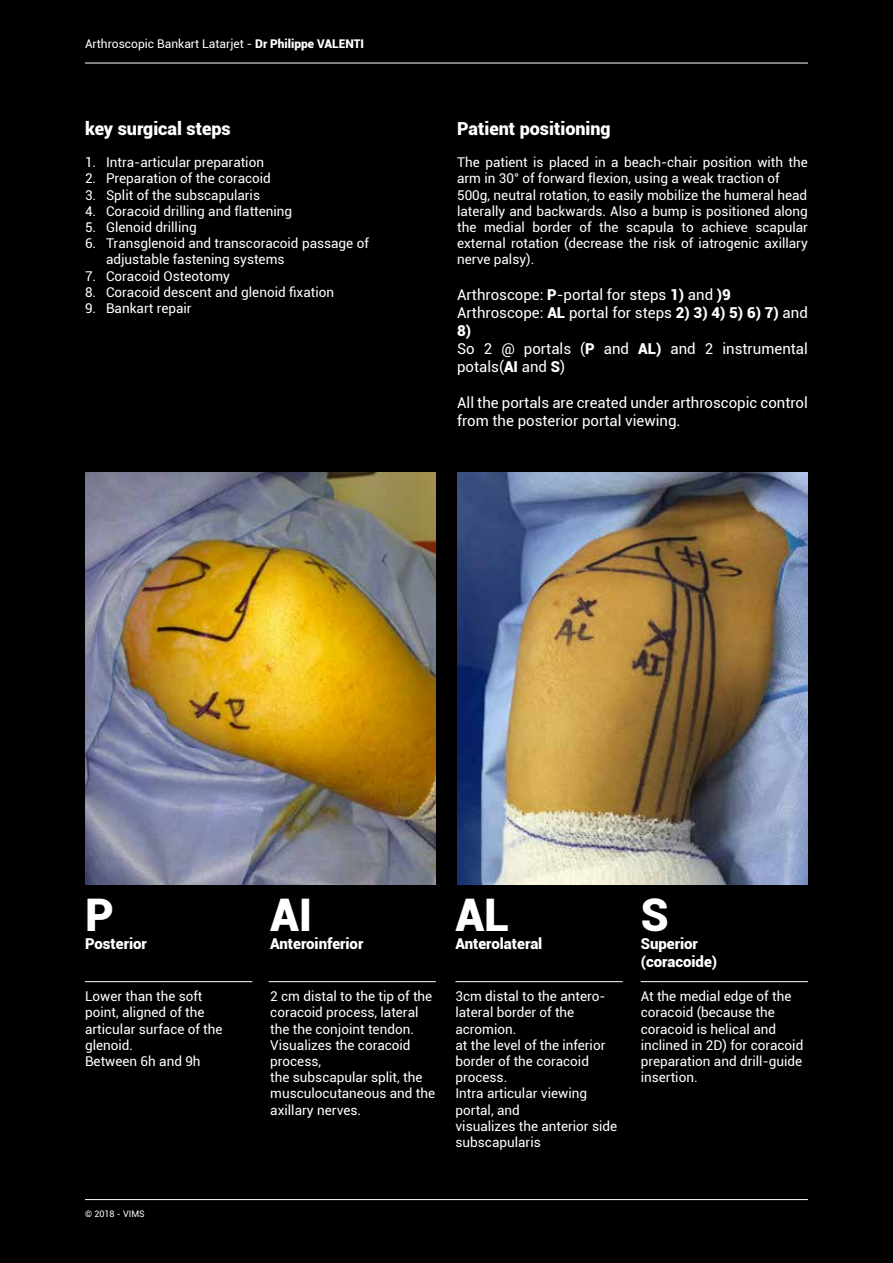
<style>
.page{position:relative;width:893px;height:1263px;background:#000}
.page>*{position:absolute;margin:0;border:0;box-sizing:border-box;transform-origin:0 0}
.t1{font:900 45px "Roboto";color:#fff}
.t2{font:900 18px "Roboto";color:#fff}
.t3{font:15px/18px "Roboto";color:#fff}
.t4{font:900 15px/18px "Roboto";color:#fff}
.t5{font:13.5px/16.2px "Roboto";color:#fff}
.t6{font:12px "Roboto";color:#fff}
.t7{font:9px "Roboto";color:#fff}
.s1{font-weight:900}
</style>
<div class="page">
<hr style="left:85px;top:1199px;width:723px;height:1px;background:#fff">
<hr style="left:85px;top:63px;width:723px;height:1px;background:#fff">
<hr style="left:85px;top:981px;width:167px;height:1px;background:#fff">
<hr style="left:269px;top:981px;width:167px;height:1px;background:#fff">
<hr style="left:455px;top:981px;width:168px;height:1px;background:#fff">
<hr style="left:641px;top:981px;width:167px;height:1px;background:#fff">
<img style="left:85px;top:472px;width:351px;height:412px">
<img style="left:457px;top:472px;width:351px;height:412px">
<p class="t6" style="left:85px;top:36px;width:281px">Arthroscopic Bankart Latarjet - <span class="s1">Dr Philippe VALENTI</span></p>
<h2 class="t2" style="left:85px;top:118px;width:147px">key surgical steps</h2>
<p class="t5" style="left:85px;top:154px;width:180px">1. Intra-articular preparation</p>
<p class="t5" style="left:85px;top:171px;width:187px">2. Preparation of the coracoid</p>
<p class="t5" style="left:85px;top:187px;width:177px">3. Split of the subscapularis</p>
<p class="t5" style="left:85px;top:203px;width:209px">4. Coracoid drilling and flattening</p>
<p class="t5" style="left:85px;top:219px;width:113px">5. Glenoid drilling</p>
<p class="t5" style="left:106px;top:235px;width:264px;text-indent:-21px">6. Transglenoid and transcoracoid passage of adjustable fastening systems</p>
<p class="t5" style="left:85px;top:268px;width:146px">7. Coracoid Osteotomy</p>
<p class="t5" style="left:85px;top:284px;width:251px">8. Coracoid descent and glenoid fixation</p>
<p class="t5" style="left:85px;top:300px;width:108px">9. Bankart repair</p>
<h2 class="t2" style="left:457px;top:118px;width:155px">Patient positioning</h2>
<p class="t5" style="left:457px;top:154px;width:352px">The patient is placed in a beach-chair position with the arm in 30° of forward flexion, using a weak traction of 500g, neutral rotation, to easily mobilize the humeral head laterally and backwards. Also a bump is positioned along the medial border of the scapula to achieve scapular external rotation (decrease the risk of iatrogenic axillary nerve palsy).</p>
<p class="t3" style="left:457px;top:286px;width:352px">Arthroscope: <span class="s1">P</span>-portal for steps <span class="s1">1)</span> and <span class="s1">)9<br></span>Arthroscope: <span class="s1">AL</span> portal for steps <span class="s1">2) 3) 4) 5) 6) 7)</span> and<br><span class="s1">8)<br></span>So 2 @ portals (<span class="s1">P</span> and <span class="s1">AL)</span> and 2 instrumental potals(<span class="s1">AI</span> and <span class="s1">S</span>)</p>
<p class="t3" style="left:457px;top:394px;width:352px">All the portals are created under arthroscopic control from the posterior portal viewing.</p>
<h1 class="t1" style="left:85px;top:889px;width:30px">P</h1>
<p class="t4" style="left:85px;top:935px;width:63px">Posterior</p>
<p class="t5" style="left:85px;top:988px;width:139px">Lower than the soft point, aligned of the articular surface of the glenoid.<br>Between 6h and 9h</p>
<p class="t7" style="left:85px;top:1208px;width:61px">© 2018 - VIMS</p>
<h1 class="t1" style="left:270px;top:889px;width:44px">AI</h1>
<p class="t4" style="left:270px;top:935px;width:95px">Anteroinferior</p>
<p class="t5" style="left:270px;top:988px;width:166px">2 cm distal to the tip of the coracoid process, lateral the the conjoint tendon.<br>Visualizes the coracoid process,<br>the subscapular split, the musculocutaneous and the axillary nerves.</p>
<h1 class="t1" style="left:455px;top:889px;width:55px">AL</h1>
<p class="t4" style="left:455px;top:935px;width:88px">Anterolateral</p>
<p class="t5" style="left:455px;top:988px;width:163px">3cm distal to the antero&shy;lateral border of the acromion.<br>at the level of the inferior border of the coracoid process.<br>Intra articular viewing portal, and<br>visualizes the anterior side subscapularis</p>
<h1 class="t1" style="left:641px;top:889px;width:29px">S</h1>
<p class="t4" style="left:641px;top:935px;width:78px">Superior (coracoide)</p>
<p class="t5" style="left:641px;top:988px;width:164px">At the medial edge of the coracoid (because the coracoid is helical and inclined in 2D) for coracoid preparation and drill-guide insertion.</p>
</div>
